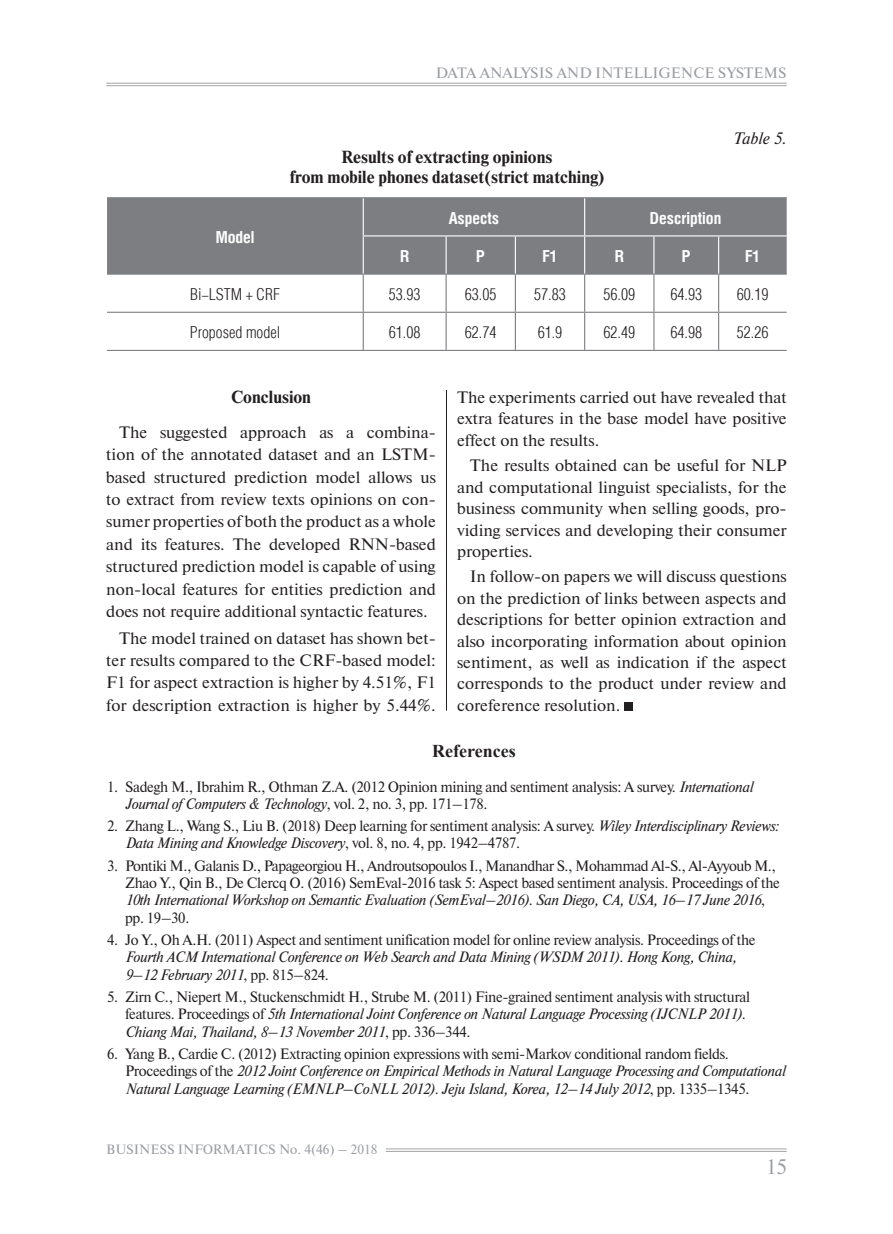
<style>
.page{position:relative;width:893px;height:1234px;background:#fff}
.page>*{position:absolute;margin:0;border:0;box-sizing:border-box;transform-origin:0 0}
.t1{font:21px "Newton C";color:#9a9da2}
.t2{font:700 18px "Times New Roman";color:#231f20}
.t3{font:16.5px/21.3px "Newton C";color:#231f20;text-align:justify}
.t4{font:300 16.5px "Helios Cond";color:#231f20}
.t5{font:700 16.5px/19.5px "Newton C";color:#231f20;text-align:center}
.t6{font:700 16.5px "Helios Cond";color:#fff}
.t7{font:italic 16.5px "Newton";color:#231f20}
.t8{font:15px/17.2px "Newton C";letter-spacing:-.02em;color:#231f20}
.t9{font:italic 15px/17.2px "Newton C";letter-spacing:-.02em;color:#231f20}
.t10{font:15px "Newton C";color:#9a9da2}
.t11{font:13.5px "Newton C";color:#9a9da2}
.s1{font-style:italic}
.s2{font-style:normal}
</style>
<div class="page">
<hr style="left:386px;top:1148px;width:401px;height:1px;background:#a4a4a4">
<hr style="left:386px;top:1150px;width:401px;height:1px;background:#a4a4a4">
<hr style="left:106px;top:83px;width:681px;height:1px;background:#a4a4a4">
<hr style="left:106px;top:85px;width:681px;height:1px;background:#a4a4a4">
<hr style="left:446px;top:390px;width:1px;height:320px;background:#231f20">
<div style="left:624px;top:702px;width:9px;height:8px;background:#231f20"></div>
<div style="left:107px;top:198px;width:680px;height:75px;background:#7c7e82"></div>
<hr style="left:107px;top:197px;width:680px;height:1px;background:#7c7e82">
<hr style="left:107px;top:273px;width:339px;height:1px;background:#7c7e82">
<hr style="left:363px;top:274px;width:1px;height:37px;background:#7c7e82">
<hr style="left:446px;top:273px;width:69px;height:1px;background:#7c7e82">
<hr style="left:446px;top:274px;width:1px;height:37px;background:#7c7e82">
<hr style="left:515px;top:273px;width:70px;height:1px;background:#7c7e82">
<hr style="left:515px;top:274px;width:1px;height:37px;background:#7c7e82">
<hr style="left:585px;top:273px;width:69px;height:1px;background:#7c7e82">
<hr style="left:584px;top:274px;width:1px;height:37px;background:#7c7e82">
<hr style="left:654px;top:273px;width:65px;height:1px;background:#7c7e82">
<hr style="left:653px;top:274px;width:1px;height:37px;background:#7c7e82">
<hr style="left:719px;top:273px;width:68px;height:1px;background:#7c7e82">
<hr style="left:718px;top:274px;width:1px;height:37px;background:#7c7e82">
<hr style="left:107px;top:311px;width:339px;height:2px;background:#7c7e82">
<hr style="left:363px;top:313px;width:1px;height:37px;background:#7c7e82">
<hr style="left:446px;top:311px;width:69px;height:2px;background:#7c7e82">
<hr style="left:446px;top:313px;width:1px;height:37px;background:#7c7e82">
<hr style="left:515px;top:311px;width:70px;height:2px;background:#7c7e82">
<hr style="left:515px;top:313px;width:1px;height:37px;background:#7c7e82">
<hr style="left:585px;top:311px;width:69px;height:2px;background:#7c7e82">
<hr style="left:584px;top:313px;width:1px;height:37px;background:#7c7e82">
<hr style="left:654px;top:311px;width:65px;height:2px;background:#7c7e82">
<hr style="left:653px;top:313px;width:1px;height:37px;background:#7c7e82">
<hr style="left:719px;top:311px;width:68px;height:2px;background:#7c7e82">
<hr style="left:718px;top:313px;width:1px;height:37px;background:#7c7e82">
<hr style="left:107px;top:350px;width:680px;height:1px;background:#7c7e82">
<hr style="left:363px;top:198px;width:1px;height:37px;background:#fff">
<hr style="left:584px;top:198px;width:1px;height:37px;background:#fff">
<hr style="left:363px;top:235px;width:83px;height:1px;background:#fff">
<hr style="left:363px;top:236px;width:1px;height:37px;background:#fff">
<hr style="left:446px;top:235px;width:69px;height:1px;background:#fff">
<hr style="left:446px;top:236px;width:1px;height:37px;background:#fff">
<hr style="left:515px;top:235px;width:70px;height:1px;background:#fff">
<hr style="left:515px;top:236px;width:1px;height:37px;background:#fff">
<hr style="left:585px;top:235px;width:69px;height:1px;background:#fff">
<hr style="left:584px;top:236px;width:1px;height:37px;background:#fff">
<hr style="left:654px;top:235px;width:65px;height:1px;background:#fff">
<hr style="left:653px;top:236px;width:1px;height:37px;background:#fff">
<hr style="left:719px;top:235px;width:68px;height:1px;background:#fff">
<hr style="left:718px;top:236px;width:1px;height:37px;background:#fff">
<p class="t10" style="left:436px;top:67px;width:352px">DATA ANALYSIS AND INTELLIGENCE SYSTEMS</p>
<p class="t6" style="left:216px;top:231px;width:40px">Model</p>
<p class="t5" style="left:290px;top:149px;width:315px">Results of extracting opinions<br>from mobile phones dataset(strict matching)</p>
<p class="t6" style="left:449px;top:212px;width:52px">Aspects</p>
<p class="t6" style="left:650px;top:212px;width:73px">Description</p>
<p class="t7" style="left:733px;top:132px;width:55px">Table 5.</p>
<p class="t6" style="left:400px;top:250px;width:11px">R</p>
<p class="t6" style="left:476px;top:250px;width:10px">P</p>
<p class="t6" style="left:542px;top:250px;width:17px">F1</p>
<p class="t6" style="left:615px;top:250px;width:11px">R</p>
<p class="t6" style="left:682px;top:250px;width:10px">P</p>
<p class="t6" style="left:745px;top:250px;width:17px">F1</p>
<p class="t4" style="left:190px;top:285px;width:91px">Bi-LSTM + CRF</p>
<p class="t4" style="left:389px;top:285px;width:33px">53.93</p>
<p class="t4" style="left:465px;top:285px;width:33px">63.05</p>
<p class="t4" style="left:534px;top:285px;width:33px">57.83</p>
<p class="t4" style="left:603px;top:285px;width:33px">56.09</p>
<p class="t4" style="left:670px;top:285px;width:33px">64.93</p>
<p class="t4" style="left:737px;top:285px;width:33px">60.19</p>
<p class="t4" style="left:190px;top:323px;width:92px">Proposed model</p>
<p class="t4" style="left:389px;top:323px;width:33px">61.08</p>
<p class="t4" style="left:465px;top:323px;width:33px">62.74</p>
<p class="t4" style="left:538px;top:323px;width:26px">61.9</p>
<p class="t4" style="left:603px;top:323px;width:33px">62.49</p>
<p class="t4" style="left:670px;top:323px;width:33px">64.98</p>
<p class="t4" style="left:737px;top:323px;width:33px">52.26</p>
<p class="t5" style="left:231px;top:388px;width:82px">Conclusion</p>
<p class="t3" style="left:106px;top:422px;width:331px;line-height:22.4px;text-indent:13px">The suggested approach as a combina&shy;tion of the annotated dataset and an LSTM&shy;based structured prediction model allows us to extract from review texts opinions on con&shy;sumer properties of both the product as a whole and its features. The developed RNN-based structured prediction model is capable of using non-local features for entities prediction and does not require additional syntactic features.</p>
<p class="t3" style="left:106px;top:628px;width:331px;line-height:22.4px;text-indent:13px">The model trained on dataset has shown bet&shy;ter results compared to the CRF-based model:<br>F1 for aspect extraction is higher by 4.51%, F1 for description extraction is higher by 5.44%.</p>
<p class="t3" style="left:457px;top:388px;width:331px">The experiments carried out have revealed that extra features in the base model have positive effect on the results.</p>
<p class="t3" style="left:457px;top:456px;width:331px;text-indent:13px">The results obtained can be useful for NLP and computational linguist specialists, for the business community when selling goods, pro&shy;viding services and developing their consumer properties.</p>
<p class="t3" style="left:457px;top:567px;width:331px;text-indent:13px">In follow-on papers we will discuss questions on the prediction of links between aspects and descriptions for better opinion extraction and also incorporating information about opinion sentiment, as well as indication if the aspect corresponds to the product under review and coreference resolution.</p>
<p class="t2" style="left:432px;top:740px;width:85px">References</p>
<p class="t8" style="left:125px;top:778px;width:630px;text-indent:-18px">1. Sadegh M., Ibrahim R., Othman Z.A. (2012 Opinion mining and sentiment analysis: A survey. <span class="s1">International<br>Journal of Computers &amp; Technology</span>, vol. 2, no. 3, pp. 171–178.</p>
<p class="t8" style="left:125px;top:818px;width:655px;text-indent:-18px">2. Zhang L., Wang S., Liu B. (2018) Deep learning for sentiment analysis: A survey. <span class="s1">Wiley Interdisciplinary Reviews:<br>Data Mining and Knowledge Discovery</span>, vol. 8, no. 4, pp. 1942–4787.</p>
<p class="t8" style="left:125px;top:858px;width:656px;text-indent:-18px">3. Pontiki M., Galanis D., Papageorgiou H., Androutsopoulos I., Manandhar S., Mohammad Al-S., Al-Ayyoub M., Zhao Y., Qin B., De Clercq O. (2016) SemEval-2016 task 5: Aspect based sentiment analysis. Proceedings of the <span class="s1">10th International Workshop on Semantic Evaluation (SemEval–2016). San Diego, CA, USA, 16–17 June 2016</span>, pp. 19–30.</p>
<p class="t8" style="left:107px;top:932px;width:650px">4. Jo Y., Oh A.H. (2011) Aspect and sentiment unification model for online review analysis. Proceedings of the</p>
<p class="t9" style="left:125px;top:949px;width:613px">Fourth ACM International Conference on Web Search and Data Mining (WSDM 2011). Hong Kong, China,<br>9–12 February 2011<span class="s2">, pp. 815–824.</span></p>
<p class="t8" style="left:125px;top:989px;width:626px;text-indent:-18px">5. Zirn C., Niepert M., Stuckenschmidt H., Strube M. (2011) Fine-grained sentiment analysis with structural features. Proceedings of <span class="s1">5th International Joint Conference on Natural Language Processing (IJCNLP 2011).<br>Chiang Mai, Thailand, 8–13 November 2011</span>, pp. 336–344.</p>
<p class="t9" style="left:125px;top:1046px;width:662px;text-indent:-18px"><span class="s2">6. Yang B., Cardie C. (2012) Extracting opinion expressions with semi-Markov conditional random fields.<br>Proceedings of the</span> 2012 Joint Conference on Empirical Methods in Natural Language Processing and Computational<br>Natural Language Learning (EMNLP–CoNLL 2012). Jeju Island, Korea, 12–14 July 2012<span class="s2">, pp. 1335–1345.</span></p>
<p class="t11" style="left:106px;top:1144px;width:273px">BUSINESS INFORMATICS No. 4(46) – 2018</p>
<p class="t1" style="left:766px;top:1158px;width:22px">15</p>
</div>
